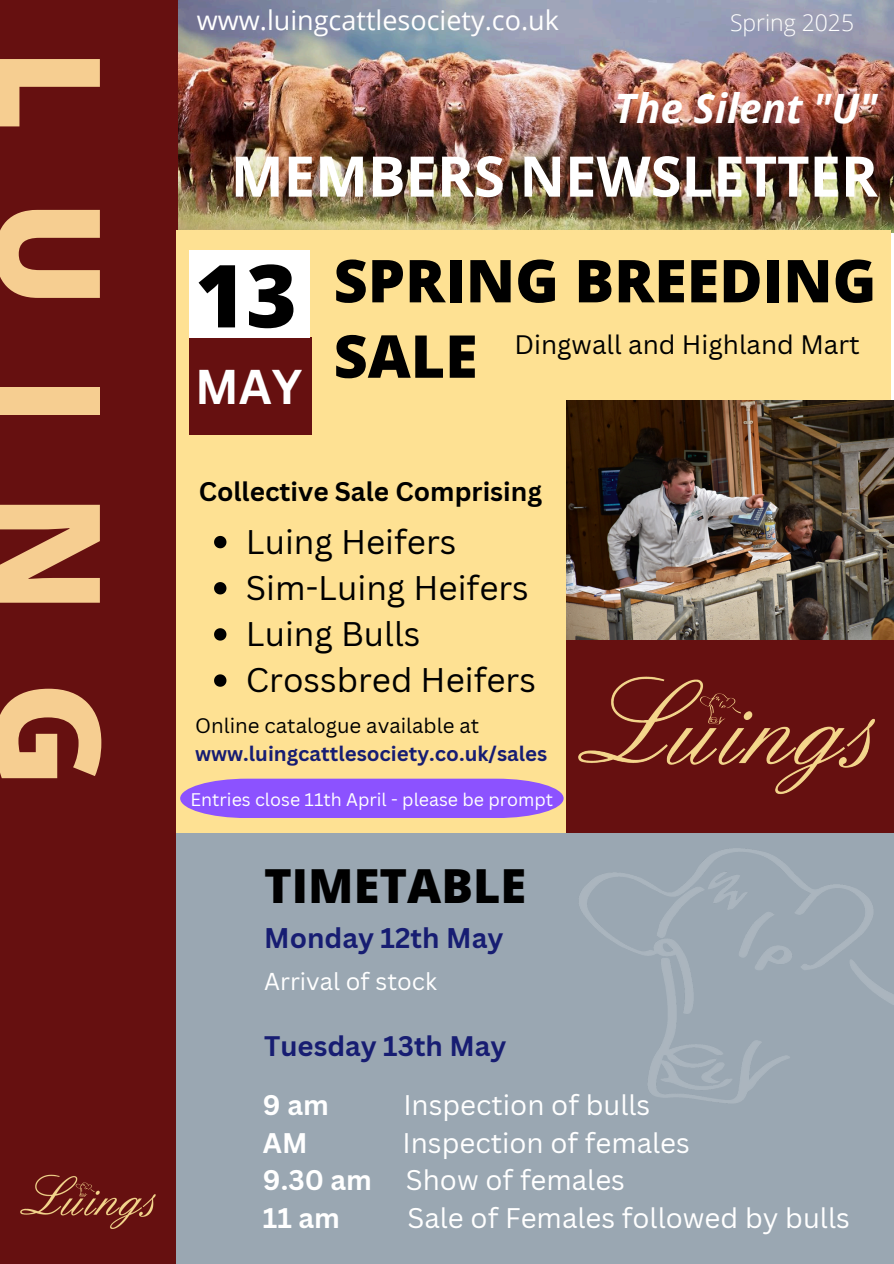
<style>
.page{position:relative;width:894px;height:1264px;background:#fff}
.page>*{position:absolute;margin:0;border:0;box-sizing:border-box;transform-origin:0 0}
.t1{font:800 144px "Open Sans";letter-spacing:.47em;color:#f6ce91}
.t2{font:800 87px "Open Sans";color:#000}
.t3{font:800 59.1px/75.3px "Open Sans";color:#000}
.t4{font:700 55.95px "Open Sans";color:#fff}
.t5{font:700 47.55px "Canva Sans";color:#fff}
.t6{font:800 46.95px "Open Sans";color:#000}
.t7{font:italic 700 40.5px "Open Sans";color:#fff}
.t8{font:33.3px "Canva Sans";color:#000}
.t9{font:700 27.75px "Canva Sans";color:#171d72}
.t10{font:27.6px "Canva Sans";color:#fff}
.t11{font:700 27.6px "Canva Sans";color:#171d72}
.t12{font:700 27.6px "Canva Sans";color:#fff}
.t13{font:27px "Open Sans";color:#fff}
.t14{font:700 26.25px "Canva Sans";color:#000}
.t15{font:25.95px "Canva Sans";color:#000}
.t16{font:23.7px "Canva Sans";color:#fff}
.t17{font:300 22.95px "Open Sans";color:#fff}
.t18{font:700 20.4px/27.9px "Canva Sans";color:#171d72}
.t19{font:17.7px "Canva Sans";color:#fff}
.s1{font-weight:400;color:#000}
.s2{font-weight:700}
</style>
<div class="page">
<div style="left:0;top:0;width:178px;height:1262px;background:#661010"></div>
<img style="left:20px;top:1174px;width:136px;height:55px">
<img style="left:178px;top:0;width:715px;height:233px">
<div style="left:176px;top:230px;width:714px;height:602px;background:#fee193"></div>
<div style="left:566px;top:639px;width:327px;height:193px;background:#661010"></div>
<img style="left:578px;top:676px;width:297px;height:119px">
<div style="left:176px;top:832px;width:717px;height:431px;background:#9aa7b2"></div>
<img style="left:566px;top:832px;width:327px;height:271px">
<img style="left:566px;top:400px;width:326px;height:239px">
<div style="left:189px;top:337px;width:123px;height:97px;background:#661010"></div>
<div style="left:189px;top:250px;width:120px;height:87px;background:#fff"></div>
<svg style="left:214px;top:536px;width:12px;height:12px"></svg>
<svg style="left:214px;top:582px;width:12px;height:12px"></svg>
<svg style="left:214px;top:628px;width:12px;height:12px"></svg>
<svg style="left:214px;top:674px;width:12px;height:12px"></svg>
<svg style="left:180px;top:778px;width:383px;height:40px;background:#965ef5"></svg>
<h3 class="t1" style="left:151px;top:48px;width:741px;rotate:90deg">LUING</h3>
<p class="t13" style="left:197px;top:1px;width:363px">www.luingcattlesociety.co.uk</p>
<h2 class="t17" style="left:729px;top:6px;width:126px">Spring 2025</h2>
<h4 class="t7" style="left:614px;top:80px;width:265px">The Silent "U"</h4>
<h4 class="t4" style="left:231px;top:137px;width:648px">MEMBERS NEWSLETTER</h4>
<h4 class="t2" style="left:195px;top:234px;width:103px">13</h4>
<h6 class="t5" style="left:195px;top:353px;width:109px">MAY</h6>
<p class="t3" style="left:333px;top:242px;width:544px">SPRING BREEDING<br>SALE</p>
<p class="t15" style="left:514px;top:326px;width:347px">Dingwall and Highland Mart</p>
<h6 class="t14" style="left:199px;top:473px;width:345px">Collective Sale Comprising</h6>
<h1 class="t8" style="left:246px;top:518px;width:212px">Luing Heifers</h1>
<p class="t8" style="left:246px;top:564px;width:284px">Sim-Luing Heifers</p>
<p class="t8" style="left:246px;top:610px;width:176px">Luing Bulls</p>
<p class="t8" style="left:246px;top:656px;width:291px">Crossbred Heifers</p>
<p class="t18" style="left:195px;top:711px;width:353px"><span class="s1">Online catalogue available at </span>www.luingcattlesociety.co.uk/sales</p>
<p class="t19" style="left:190px;top:787px;width:364px">Entries close 11th April - please be prompt</p>
<p class="t6" style="left:264px;top:853px;width:263px">TIMETABLE</p>
<p class="t9" style="left:264px;top:918px;width:241px">Monday 12th May</p>
<p class="t16" style="left:264px;top:964px;width:174px">Arrival of stock</p>
<p class="t11" style="left:264px;top:1026px;width:244px">Tuesday 13th May</p>
<p class="t12" style="left:263px;top:1085px;width:67px">9 am</p>
<p class="t10" style="left:403px;top:1085px;width:248px">Inspection of bulls</p>
<p class="t12" style="left:263px;top:1123px;width:46px">AM</p>
<p class="t10" style="left:402px;top:1123px;width:289px">Inspection of females</p>
<p class="t10" style="left:263px;top:1160px;width:363px"><span class="s2">9.30 am</span> Show of females</p>
<p class="t12" style="left:263px;top:1198px;width:79px">11 am</p>
<p class="t10" style="left:407px;top:1198px;width:443px">Sale of Females followed by bulls</p>
</div>
